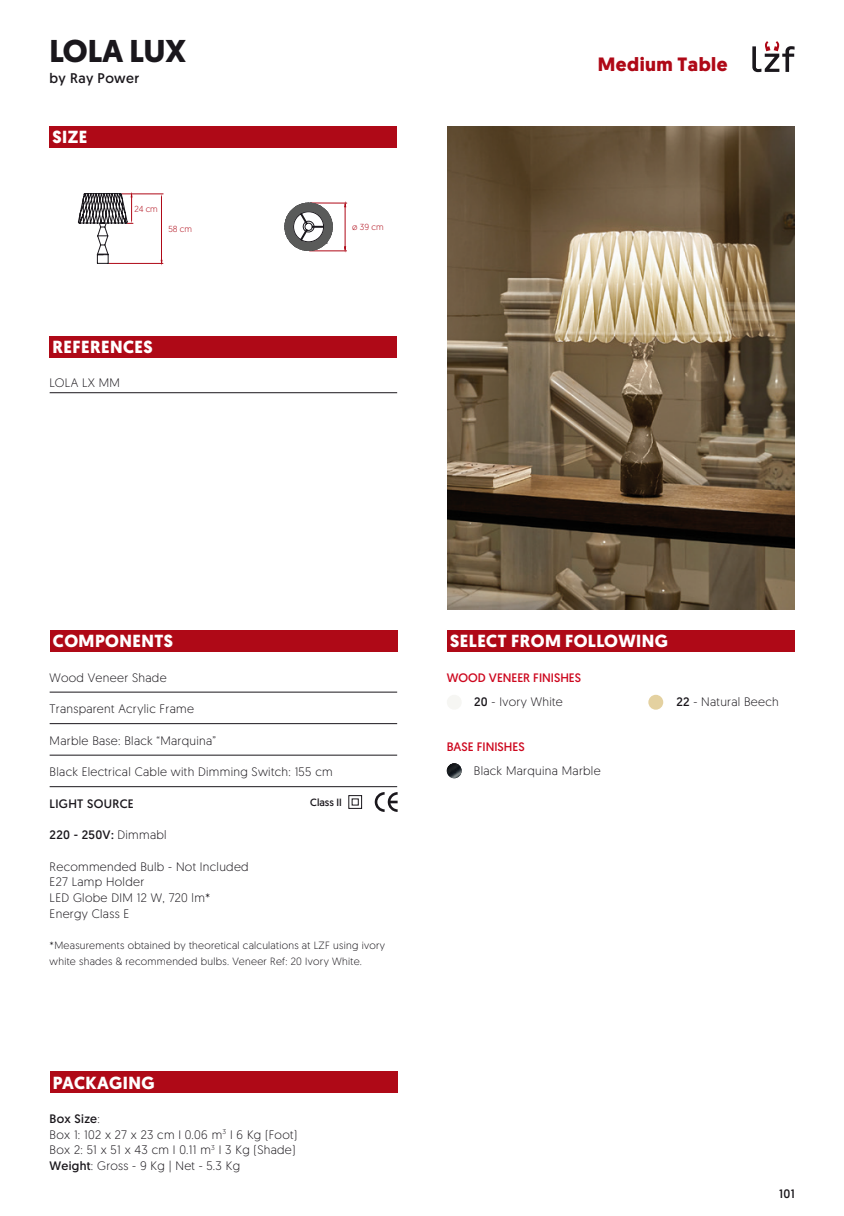
<style>
.page{position:relative;width:844px;height:1216px;background:#fff}
.page>*{position:absolute;margin:0;border:0;box-sizing:border-box;transform-origin:0 0}
.t1{font:700 31.5px "Geomanist";color:#1a171c}
.t2{font:700 19.25px "Geomanist";letter-spacing:.025em;color:#af0917}
.t3{font:700 17.5px "Geomanist";letter-spacing:.025em;color:#fff}
.t4{font:14px "Geomanist";letter-spacing:.025em;color:#1a171c}
.t5{font:300 12.25px/15.8px "Geomanist";letter-spacing:.025em;color:#1a171c}
.t6{font:12.25px "Geomanist";letter-spacing:.025em;color:#1a171c}
.t7{font:12.25px "Geomanist";color:#cd071e}
.t8{font:300 10.5px/15.8px "Geomanist";letter-spacing:.025em;color:#1a171c}
.t9{font:10.5px "Geomanist";color:#1a171c}
.t10{font:300 8.75px "Geomanist";color:#af0917}
.s1{font-weight:300}
.s2{font-weight:400}
</style>
<div class="page">
<svg style="left:752px;top:41px;width:42px;height:31px"></svg>
<div style="left:447px;top:630px;width:347px;height:21px;background:#af0917"></div>
<div style="left:50px;top:126px;width:347px;height:21px;background:#af0917"></div>
<div style="left:50px;top:336px;width:347px;height:21px;background:#af0917"></div>
<div style="left:50px;top:1071px;width:347px;height:21px;background:#af0917"></div>
<div style="left:50px;top:630px;width:347px;height:21px;background:#af0917"></div>
<img style="left:447px;top:126px;width:347px;height:483px">
<hr style="left:109px;top:263px;width:54px;height:1px;background:#af0917">
<hr style="left:161px;top:197px;width:1px;height:63px;background:#af0917">
<hr style="left:121px;top:193px;width:42px;height:1px;background:#af0917">
<svg style="left:78px;top:193px;width:55px;height:71px"></svg>
<hr style="left:310px;top:203px;width:37px;height:1px;background:#af0917">
<hr style="left:309px;top:250px;width:37px;height:1px;background:#af0917">
<hr style="left:345px;top:206px;width:1px;height:42px;background:#af0917">
<svg style="left:284px;top:203px;width:48px;height:48px"></svg>
<hr style="left:50px;top:691px;width:347px;height:1px;background:#1a171c">
<hr style="left:50px;top:723px;width:347px;height:1px;background:#1a171c">
<hr style="left:50px;top:754px;width:347px;height:1px;background:#1a171c">
<hr style="left:50px;top:786px;width:347px;height:1px;background:#1a171c">
<div style="left:348px;top:795px;width:14px;height:13px;border:1px solid #1a171c"></div>
<svg style="left:374px;top:792px;width:23px;height:20px"></svg>
<hr style="left:50px;top:392px;width:347px;height:1px;background:#1a171c">
<div style="left:446px;top:694px;width:15px;height:15px;background:#f6f6f3;border-radius:50%"></div>
<div style="left:648px;top:694px;width:15px;height:15px;background:#e4d1a0;border-radius:50%"></div>
<img style="left:446px;top:763px;width:15px;height:15px;border-radius:7px">
<h1 class="t1" style="left:50px;top:30px;width:138px">LOLA LUX</h1>
<p class="t4" style="left:50px;top:69px;width:91px">by Ray Power</p>
<h3 class="t3" style="left:52px;top:125px;width:36px">SIZE</h3>
<p class="t10" style="left:134px;top:203px;width:25px">24 cm</p>
<p class="t10" style="left:168px;top:224px;width:25px">58 cm</p>
<h3 class="t3" style="left:52px;top:335px;width:102px">REFERENCES</h3>
<p class="t5" style="left:50px;top:375px;width:72px">LOLA LX MM</p>
<p class="t10" style="left:352px;top:221px;width:33px">ø 39 cm</p>
<h2 class="t2" style="left:597px;top:51px;width:131px">Medium Table</h2>
<h3 class="t3" style="left:53px;top:629px;width:122px">COMPONENTS</h3>
<p class="t5" style="left:50px;top:669px;width:118px">Wood Veneer Shade</p>
<p class="t5" style="left:50px;top:700px;width:146px">Transparent Acrylic Frame</p>
<p class="t5" style="left:50px;top:732px;width:168px">Marble Base: Black “Marquina”</p>
<p class="t5" style="left:50px;top:763px;width:284px">Black Electrical Cable with Dimming Switch: 155 cm</p>
<p class="t6" style="left:50px;top:795px;width:86px">LIGHT SOURCE</p>
<p class="t6" style="left:50px;top:826px;width:118px">220 - 250V: <span class="s1">Dimmabl</span></p>
<p class="t5" style="left:50px;top:858px;width:200px">Recommended Bulb - Not Included<br>E27 Lamp Holder<br>LED Globe DIM 12 W, 720 lm*<br>Energy Class E</p>
<p class="t8" style="left:50px;top:937px;width:337px">*Measurements obtained by theoretical calculations at LZF using ivory white shades &amp; recommended bulbs. Veneer Ref: 20 Ivory White.</p>
<p class="t9" style="left:310px;top:795px;width:33px">Class II</p>
<h3 class="t3" style="left:53px;top:1070px;width:103px">PACKAGING</h3>
<p class="t5" style="left:50px;top:1110px;width:249px"><span class="s2">Box Size</span>:<br>Box 1: 102 x 27 x 23 cm I 0.06 m<sup>3</sup> I 6 Kg (Foot)<br>Box 2: 51 x 51 x 43 cm I 0.11 m<sup>3</sup> I 3 Kg (Shade)<br><span class="s2">Weight</span>: Gross - 9 Kg | Net - 5.3 Kg</p>
<h3 class="t3" style="left:450px;top:629px;width:219px">SELECT FROM FOLLOWING</h3>
<p class="t7" style="left:446px;top:669px;width:136px">WOOD VENEER FINISHES</p>
<p class="t5" style="left:474px;top:693px;width:90px"><span class="s2">20</span> - Ivory White</p>
<p class="t5" style="left:676px;top:693px;width:104px"><span class="s2">22</span> - Natural Beech</p>
<p class="t7" style="left:446px;top:739px;width:79px">BASE FINISHES</p>
<p class="t5" style="left:474px;top:762px;width:128px">Black Marquina Marble</p>
<p class="t6" style="left:779px;top:1185px;width:17px">101</p>
</div>
